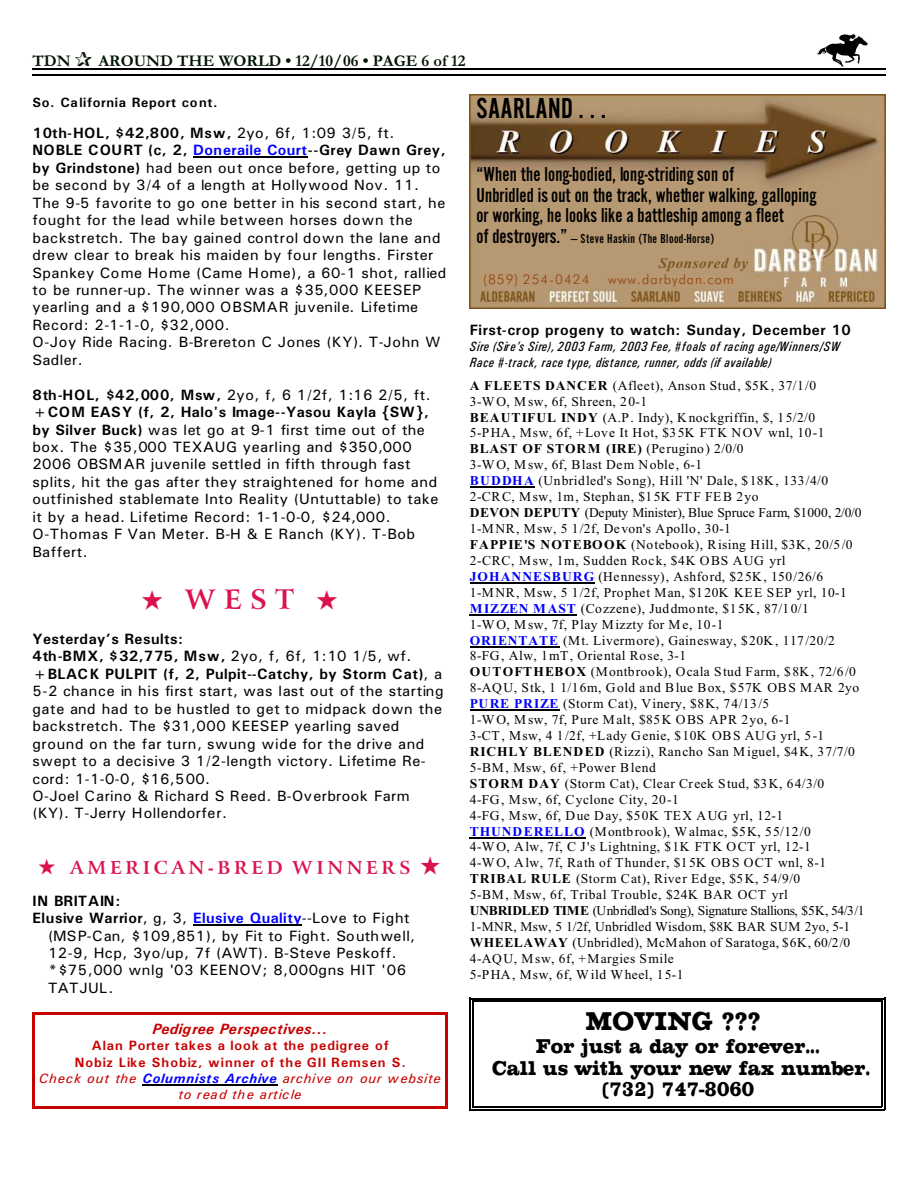
<style>
.page{position:relative;width:918px;height:1188px;background:#fff}
.page>*{position:absolute;margin:0;border:0;box-sizing:border-box;transform-origin:0 0}
.t1{font:30px "Alternate Gothic LT No 2";letter-spacing:.015em;color:#000}
.t2{font:27px "Chesterfield Condensed";letter-spacing:.01em;color:#000}
.t3{font:700 27px "Arrus BT";color:#db124d}
.t4{font:21px/20.5px "Alternate Gothic LT No 2";letter-spacing:.01em;color:#000}
.t5{font:21px/21.8px "Chesterfield Condensed";letter-spacing:.005em;color:#000;text-align:center}
.t6{font:700 18px "Arrus BT";letter-spacing:.2em;color:#db124d}
.t7{font:700 16.5px "Garamond";color:#001400}
.t8{font:15px/17.4px "Univers";letter-spacing:.035em;color:#000}
.t9{font:15px "Univers";letter-spacing:.01em;color:#000}
.t10{font:700 15px "Univers";letter-spacing:.035em;color:#000}
.t11{font:italic 700 15px "Univers";letter-spacing:.02em;color:#c70000}
.t12{font:italic 700 15px "Times New Roman";letter-spacing:.04em;color:#7d571f}
.t13{font:700 15px "Univers";letter-spacing:.055em;color:#000}
.t14{font:13.5px/15.9px "Times New Roman";letter-spacing:.035em;color:#000}
.t15{font:700 13.5px/16.4px "Univers";letter-spacing:.065em;color:#c70000;text-align:center}
.t16{font:italic 13.5px/16px "Univers Condensed";letter-spacing:.04em;color:#000}
.t17{font:13.5px "Alternate Gothic LT No 2";letter-spacing:.035em;color:#000}
.t18{font:13.5px "Futura Lt BT";letter-spacing:.075em;color:#96400a}
.t19{font:700 13.5px "Univers";letter-spacing:.045em;color:#000}
.s1{font-weight:700}
.s2{font-weight:700;color:#00f}
.s3{font-weight:400;font-style:italic}
.s4{font-style:italic;color:#00f}
.s5{font-size:21px}
</style>
<div class="page">
<img style="left:817px;top:35px;width:51px;height:31px">
<hr style="left:32px;top:68px;width:853px;height:1px;background:#000">
<hr style="left:32px;top:75px;width:853px;height:1px;background:#000">
<hr style="left:473px;top:1001px;width:1px;height:106px;background:#000">
<hr style="left:881px;top:1001px;width:1px;height:106px;background:#000">
<hr style="left:473px;top:1001px;width:409px;height:1px;background:#000">
<hr style="left:473px;top:1106px;width:409px;height:1px;background:#000">
<hr style="left:470px;top:998px;width:1px;height:112px;background:#000">
<hr style="left:884px;top:998px;width:1px;height:112px;background:#000">
<hr style="left:470px;top:998px;width:415px;height:1px;background:#000">
<hr style="left:470px;top:1109px;width:415px;height:1px;background:#000">
<hr style="left:193px;top:157px;width:115px;height:1px;background:#000">
<hr style="left:193px;top:925px;width:109px;height:1px;background:#000">
<hr style="left:470px;top:487px;width:65px;height:1px;background:#000">
<hr style="left:470px;top:582px;width:125px;height:2px;background:#000">
<hr style="left:470px;top:614px;width:107px;height:1px;background:#000">
<hr style="left:470px;top:646px;width:89px;height:1px;background:#000">
<hr style="left:470px;top:710px;width:89px;height:1px;background:#000">
<hr style="left:470px;top:837px;width:116px;height:1px;background:#000">
<hr style="left:142px;top:1085px;width:136px;height:1px;background:#000">
<hr style="left:32px;top:1012px;width:3px;height:97px;background:#c70000">
<hr style="left:445px;top:1012px;width:3px;height:97px;background:#c70000">
<hr style="left:32px;top:1012px;width:416px;height:3px;background:#c70000">
<hr style="left:32px;top:1106px;width:416px;height:3px;background:#c70000">
<img style="left:470px;top:94px;width:415px;height:215px">
<p class="t7" style="left:32px;top:55px;width:40px">TDN</p>
<p class="t7" style="left:98px;top:55px;width:369px">AROUND THE WORLD • 12/10/06 • PAGE 6 of 12</p>
<p class="t19" style="left:32px;top:98px;width:187px">So. California Report cont.</p>
<p class="t8" style="left:32px;top:126px;width:416px"><span class="s1">10th-HOL, $42,800, Msw,</span> 2yo, 6f, 1:09 3/5, ft.<br><span class="s1">NOBLE COURT (c, 2,</span> <span class="s2">Doneraile Court</span><span class="s1">--Grey Dawn Grey, by Grindstone)</span> had been out once before, getting up to be second by 3/4 of a length at Hollywood Nov. 11.<br>The 9-5 favorite to go one better in his second start, he fought for the lead while between horses down the backstretch. The bay gained control down the lane and drew clear to break his maiden by four lengths. Firster Spankey Come Home (Came Home), a 60-1 shot, rallied to be runner-up. The winner was a $35,000 KEESEP yearling and a $190,000 OBSMAR juvenile. Lifetime Record: 2-1-1-0, $32,000.<br>O-Joy Ride Racing. B-Brereton C Jones (KY). T-John W Sadler.</p>
<p class="t8" style="left:32px;top:387px;width:408px"><span class="s1">8th-HOL, $42,000, Msw,</span> 2yo, f, 6 1/2f, 1:16 2/5, ft. <span class="s1">+COM EASY (f, 2, Halo's Image--Yasou Kayla {SW}, by Silver Buck)</span> was let go at 9-1 first time out of the box. The $35,000 TEXAUG yearling and $350,000<br>2006 OBSMAR juvenile settled in fifth through fast splits, hit the gas after they straightened for home and outfinished stablemate Into Reality (Untuttable) to take it by a head. Lifetime Record: 1-1-0-0, $24,000.<br>O-Thomas F Van Meter. B-H &amp; E Ranch (KY). T-Bob Baffert.</p>
<h2 class="t3" style="left:142px;top:589px;width:198px">★ WEST ★</h2>
<p class="t8" style="left:32px;top:631px;width:413px"><span class="s1">Yesterday’s Results:<br>4th-BMX, $32,775, Msw,</span> 2yo, f, 6f, 1:10 1/5, wf. <span class="s1">+BLACK PULPIT (f, 2, Pulpit--Catchy, by Storm Cat)</span>, a 5-2 chance in his first start, was last out of the starting gate and had to be hustled to get to midpack down the backstretch. The $31,000 KEESEP yearling saved ground on the far turn, swung wide for the drive and swept to a decisive 3 1/2-length victory. Lifetime Re&shy;cord: 1-1-0-0, $16,500.<br>O-Joel Carino &amp; Richard S Reed. B-Overbrook Farm (KY). T-Jerry Hollendorfer.</p>
<h3 class="t6" style="left:39px;top:860px;width:404px">★ AMERICAN-BRED WINNERS ★</h3>
<p class="t13" style="left:32px;top:895px;width:90px">IN BRITAIN:</p>
<p class="t8" style="left:32px;top:911px;width:379px"><span class="s1">Elusive Warrior</span>, g, 3, <span class="s2">Elusive Quality</span>--Love to Fight</p>
<p class="t9" style="left:48px;top:930px;width:369px">(MSP-Can, $109,851), by Fit to Fight. Southwell,</p>
<p class="t8" style="left:48px;top:945px;width:350px">12-9, Hcp, 3yo/up, 7f (AWT). B-Steve Peskoff.</p>
<p class="t8" style="left:48px;top:963px;width:360px">*$75,000 wnlg '03 KEENOV; 8,000gns HIT '06</p>
<p class="t8" style="left:48px;top:980px;width:67px">TATJUL.</p>
<p class="t11" style="left:152px;top:1024px;width:176px">Pedigree Perspectives...</p>
<p class="t15" style="left:39px;top:1039px;width:404px">Alan Porter takes a look at the pedigree of<br>Nobiz Like Shobiz, winner of the GII Remsen S.<br><span class="s3">Check out the</span> <span class="s4">Columnists Archive</span> <span class="s3">archive on our website to read the article</span></p>
<h1 class="t1" style="left:476px;top:98px;width:131px">SAARLAND . . .</h1>
<h3 class="t4" style="left:476px;top:166px;width:342px">“When the long-bodied, long-striding son of<br>Unbridled is out on the track, whether walking, galloping or working, he looks like a battleship among a fleet</h3>
<p class="t17" style="left:476px;top:234px;width:240px"><span class="s5">of destroyers.”</span> Steve Haskin (The Blood-Horse)</p>
<p class="t12" style="left:659px;top:258px;width:91px">Sponsored by</p>
<p class="t18" style="left:483px;top:273px;width:108px">(859) 254-0424</p>
<p class="t18" style="left:608px;top:273px;width:127px">www.darbydan.com</p>
<p class="t10" style="left:470px;top:325px;width:382px">First-crop progeny to watch: Sunday, December 10</p>
<p class="t16" style="left:470px;top:340px;width:372px">Sire (Sire’s Sire), 2003 Farm, 2003 Fee, #foals of racing age/Winners/SW<br>Race #-track, race type, distance, runner, odds (if available)</p>
<p class="t14" style="left:470px;top:379px;width:396px"><span class="s1">A FLEETS DANCER</span> (Afleet), Anson Stud, $5K, 37/1/0<br>3-WO, Msw, 6f, Shreen, 20-1<br><span class="s1">BEAUTIFUL INDY</span> (A.P. Indy), Knockgriffin, $, 15/2/0<br>5-PHA, Msw, 6f, +Love It Hot, $35K FTK NOV wnl, 10-1<br><span class="s1">BLAST OF STORM (IRE)</span> (Perugino) 2/0/0<br>3-WO, Msw, 6f, Blast Dem Noble, 6-1<br><span class="s2">BUDDHA</span> (Unbridled's Song), Hill 'N' Dale, $18K, 133/4/0<br>2-CRC, Msw, 1m, Stephan, $15K FTF FEB 2yo<br><span class="s1">DEVON DEPUTY</span> (Deputy Minister), Blue Spruce Farm, $1000, 2/0/0<br>1-MNR, Msw, 5 1/2f, Devon's Apollo, 30-1<br><span class="s1">FAPPIE'S NOTEBOOK</span> (Notebook), Rising Hill, $3K, 20/5/0<br>2-CRC, Msw, 1m, Sudden Rock, $4K OBS AUG yrl <span class="s2">JOHANNESBURG</span> (Hennessy), Ashford, $25K, 150/26/6<br>1-MNR, Msw, 5 1/2f, Prophet Man, $120K KEE SEP yrl, 10-1<br><span class="s2">MIZZEN MAST</span> (Cozzene), Juddmonte, $15K, 87/10/1<br>1-WO, Msw, 7f, Play Mizzty for Me, 10-1<br><span class="s2">ORIENTATE</span> (Mt. Livermore), Gainesway, $20K, 117/20/2<br>8-FG, Alw, 1mT, Oriental Rose, 3-1<br><span class="s1">OUTOFTHEBOX</span> (Montbrook), Ocala Stud Farm, $8K, 72/6/0<br>8-AQU, Stk, 1 1/16m, Gold and Blue Box, $57K OBS MAR 2yo <span class="s2">PURE PRIZE</span> (Storm Cat), Vinery, $8K, 74/13/5<br>1-WO, Msw, 7f, Pure Malt, $85K OBS APR 2yo, 6-1<br>3-CT, Msw, 4 1/2f, +Lady Genie, $10K OBS AUG yrl, 5-1<br><span class="s1">RICHLY BLENDED</span> (Rizzi), Rancho San Miguel, $4K, 37/7/0<br>5-BM, Msw, 6f, +Power Blend<br><span class="s1">STORM DAY</span> (Storm Cat), Clear Creek Stud, $3K, 64/3/0<br>4-FG, Msw, 6f, Cyclone City, 20-1<br>4-FG, Msw, 6f, Due Day, $50K TEX AUG yrl, 12-1<br><span class="s2">THUNDERELLO</span> (Montbrook), Walmac, $5K, 55/12/0<br>4-WO, Alw, 7f, C J's Lightning, $1K FTK OCT yrl, 12-1<br>4-WO, Alw, 7f, Rath of Thunder, $15K OBS OCT wnl, 8-1<br><span class="s1">TRIBAL RULE</span> (Storm Cat), River Edge, $5K, 54/9/0<br>5-BM, Msw, 6f, Tribal Trouble, $24K BAR OCT yrl <span class="s1">UNBRIDLED TIME</span> (Unbridled's Song), Signature Stallions, $5K, 54/3/1<br>1-MNR, Msw, 5 1/2f, Unbridled Wisdom, $8K BAR SUM 2yo, 5-1<br><span class="s1">WHEELAWAY</span> (Unbridled), McMahon of Saratoga, $6K, 60/2/0<br>4-AQU, Msw, 6f, +Margies Smile<br>5-PHA, Msw, 6f, Wild Wheel, 15-1</p>
<h2 class="t2" style="left:586px;top:1006px;width:177px">MOVING ???</h2>
<h3 class="t5" style="left:492px;top:1035px;width:380px">For just a day or forever...<br>Call us with your new fax number. (732) 747-8060</h3>
</div>
